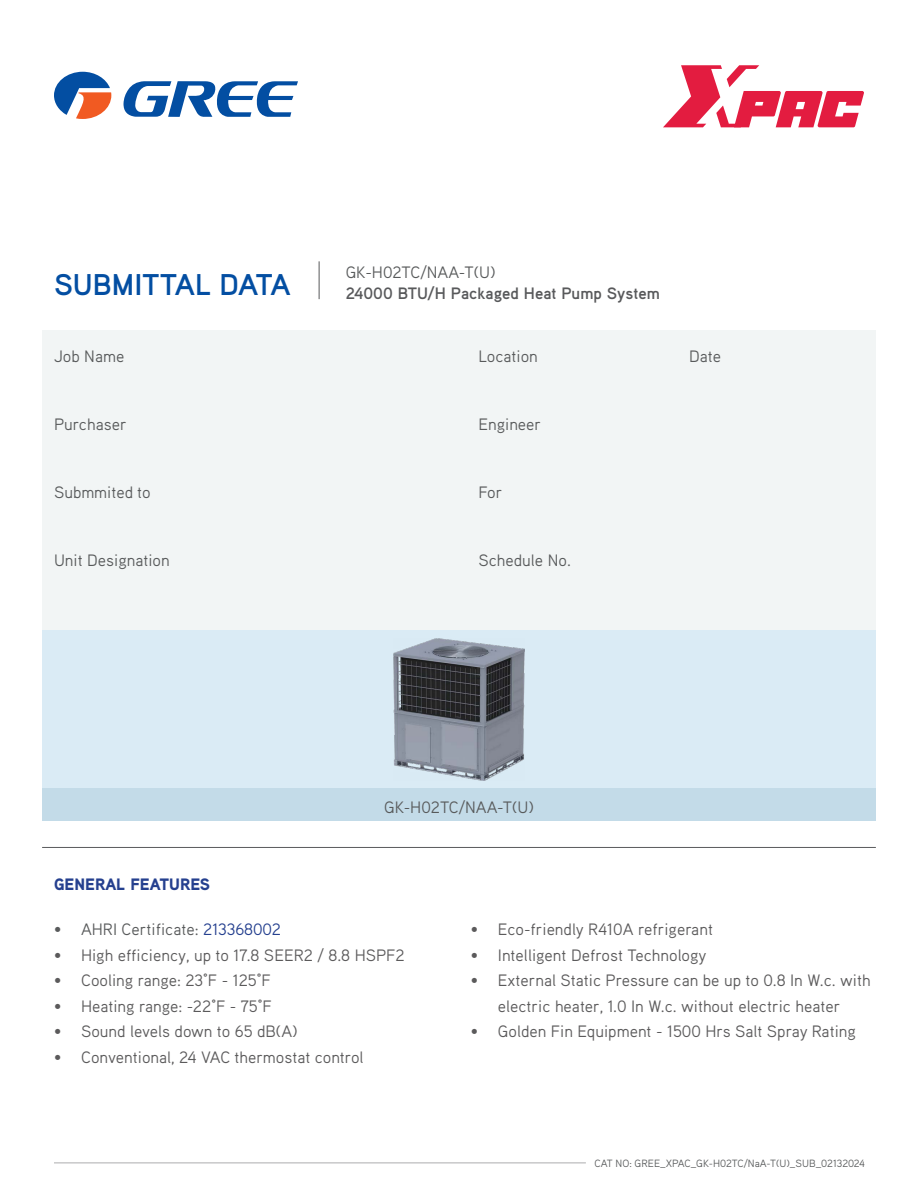
<style>
.page{position:relative;width:918px;height:1188px;background:#fff}
.page>*{position:absolute;margin:0;border:0;box-sizing:border-box;transform-origin:0 0}
.t1{font:700 30px "Aaux Pro";color:#034ea2}
.t2{font:16.5px/25.5px "Aaux Pro";color:#5b5a5b;text-align:center}
.t3{font:16.5px "Aaux Pro";color:#585a5b}
.t4{font:700 16.5px "Aaux Pro";color:#58595b}
.t5{font:900 16.5px "Aaux Pro";color:#25408f}
.t6{font:10.5px "Aaux Pro";color:#585a5b}
.s1{color:#25408f}
</style>
<div class="page">
<div style="left:42px;top:330px;width:834px;height:300px;background:#f2f5f5"></div>
<svg style="left:54px;top:72px;width:57px;height:47px"></svg>
<svg style="left:123px;top:81px;width:175px;height:36px"></svg>
<hr style="left:42px;top:847px;width:834px;height:1px;background:#58595b">
<hr style="left:319px;top:261px;width:1px;height:38px;background:#58595b">
<div style="left:42px;top:630px;width:834px;height:159px;background:#daebf5"></div>
<div style="left:42px;top:789px;width:834px;height:32px;background:#c3dbe8"></div>
<img style="left:394px;top:638px;width:130px;height:142px">
<hr style="left:54px;top:1163px;width:532px;height:1px;background:#58585a">
<svg style="left:663px;top:65px;width:201px;height:62px"></svg>
<h1 class="t1" style="left:54px;top:265px;width:238px">SUBMITTAL DATA</h1>
<p class="t3" style="left:346px;top:261px;width:151px">GK-H02TC/NAA-T(U)</p>
<p class="t4" style="left:346px;top:283px;width:315px">24000 BTU/H Packaged Heat Pump System</p>
<p class="t3" style="left:54px;top:346px;width:72px">Job Name</p>
<p class="t3" style="left:478px;top:346px;width:61px">Location</p>
<p class="t3" style="left:689px;top:346px;width:34px">Date</p>
<p class="t3" style="left:54px;top:414px;width:74px">Purchaser</p>
<p class="t3" style="left:478px;top:414px;width:64px">Engineer</p>
<p class="t3" style="left:54px;top:482px;width:98px">Submmited to</p>
<p class="t3" style="left:478px;top:482px;width:26px">For</p>
<p class="t3" style="left:54px;top:550px;width:117px">Unit Designation</p>
<p class="t3" style="left:478px;top:550px;width:94px">Schedule No.</p>
<p class="t3" style="left:384px;top:797px;width:151px">GK-H02TC/NAA-T(U)</p>
<p class="t5" style="left:54px;top:874px;width:158px">GENERAL FEATURES</p>
<p class="t3" style="left:54px;top:919px;width:229px">• AHRI Certificate: <span class="s1">213368002</span></p>
<p class="t2" style="left:54px;top:942px;width:352px">• High efficiency, up to 17.8 SEER2 / 8.8 HSPF2</p>
<p class="t2" style="left:54px;top:967px;width:218px">• Cooling range: 23°F - 125°F</p>
<p class="t2" style="left:54px;top:993px;width:219px">• Heating range: -22°F - 75°F</p>
<p class="t2" style="left:54px;top:1018px;width:245px">• Sound levels down to 65 dB(A)</p>
<p class="t2" style="left:54px;top:1044px;width:311px">• Conventional, 24 VAC thermostat control</p>
<p class="t2" style="left:471px;top:916px;width:244px">• Eco-friendly R410A refrigerant</p>
<p class="t2" style="left:471px;top:942px;width:237px">• Intelligent Defrost Technology</p>
<p class="t2" style="left:471px;top:967px;width:401px">• External Static Pressure can be up to 0.8 In W.c. with electric heater, 1.0 In W.c. without electric heater</p>
<p class="t2" style="left:471px;top:1018px;width:387px">• Golden Fin Equipment - 1500 Hrs Salt Spray Rating</p>
<p class="t6" style="left:594px;top:1157px;width:272px">CAT NO: GREE_XPAC_GK-H02TC/NaA-T(U)_SUB_02132024</p>
</div>
